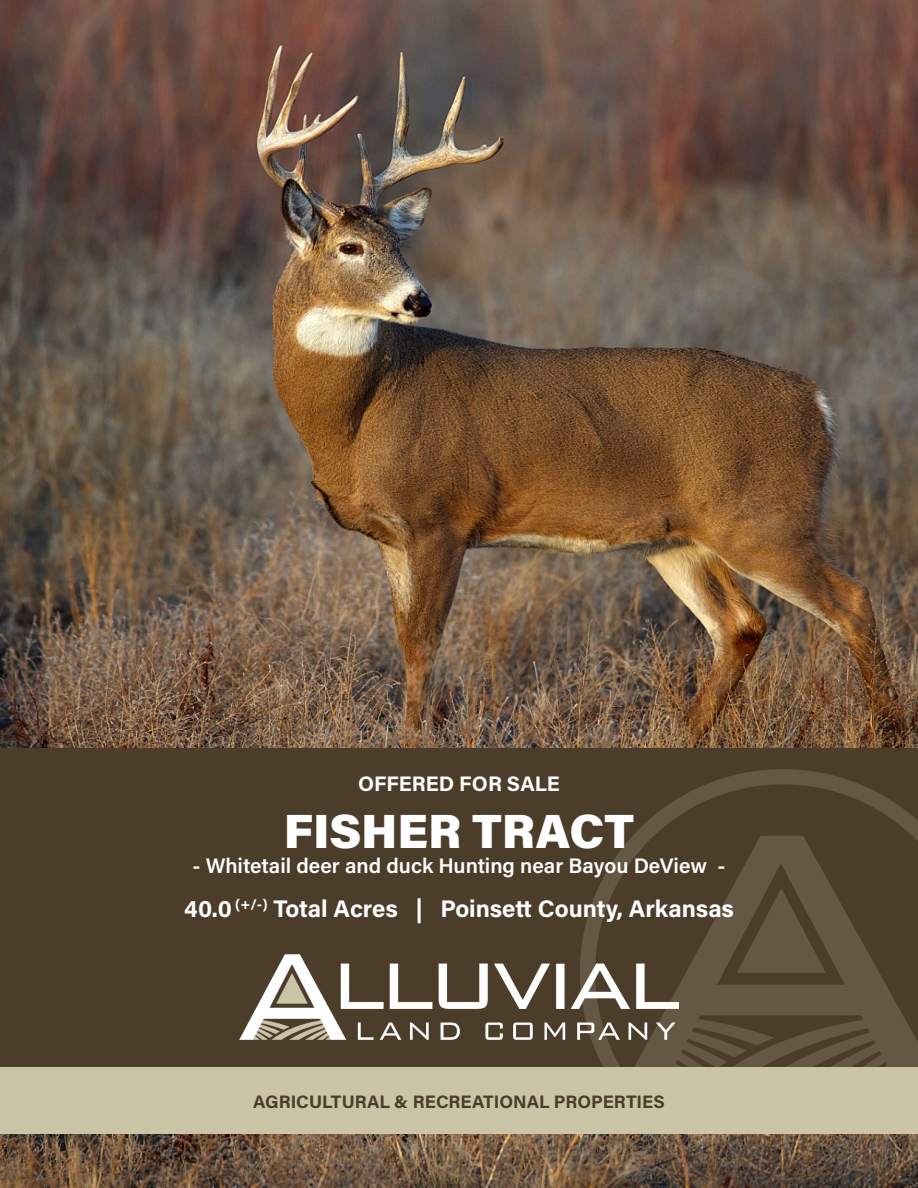
<style>
.page{position:relative;width:918px;height:1188px;background:#fff}
.page>*{position:absolute;margin:0;border:0;box-sizing:border-box;transform-origin:0 0}
.t1{font:900 48px "Acumin Pro";color:#fff}
.t2{font:700 24px "Acumin Pro";color:#fff}
.t3{font:600 21px "Acumin Pro";color:#fff}
.t4{font:700 21px "Acumin Pro";color:#fff}
.t5{font:700 18px "Acumin Pro";color:#4c3d2b}
</style>
<div class="page">
<img style="left:0;top:1134px;width:918px;height:54px">
<img style="left:0;top:0;width:918px;height:749px">
<div style="left:0;top:749px;width:918px;height:331px;background:#4c3d2b"></div>
<img style="left:580px;top:770px;width:338px;height:298px">
<img style="left:240px;top:955px;width:438px;height:85px">
<div style="left:0;top:1068px;width:918px;height:66px;background:#cbc4a6"></div>
<p class="t4" style="left:358px;top:768px;width:203px">OFFERED FOR SALE</p>
<p class="t1" style="left:284px;top:797px;width:352px">FISHER TRACT</p>
<p class="t3" style="left:193px;top:851px;width:534px">- Whitetail deer and duck Hunting near Bayou DeView -</p>
<p class="t2" style="left:184px;top:891px;width:551px">40.0 <sup>(+/-)</sup> Total Acres | Poinsett County, Arkansas</p>
<p class="t5" style="left:253px;top:1089px;width:413px">AGRICULTURAL &amp; RECREATIONAL PROPERTIES</p>
</div>
